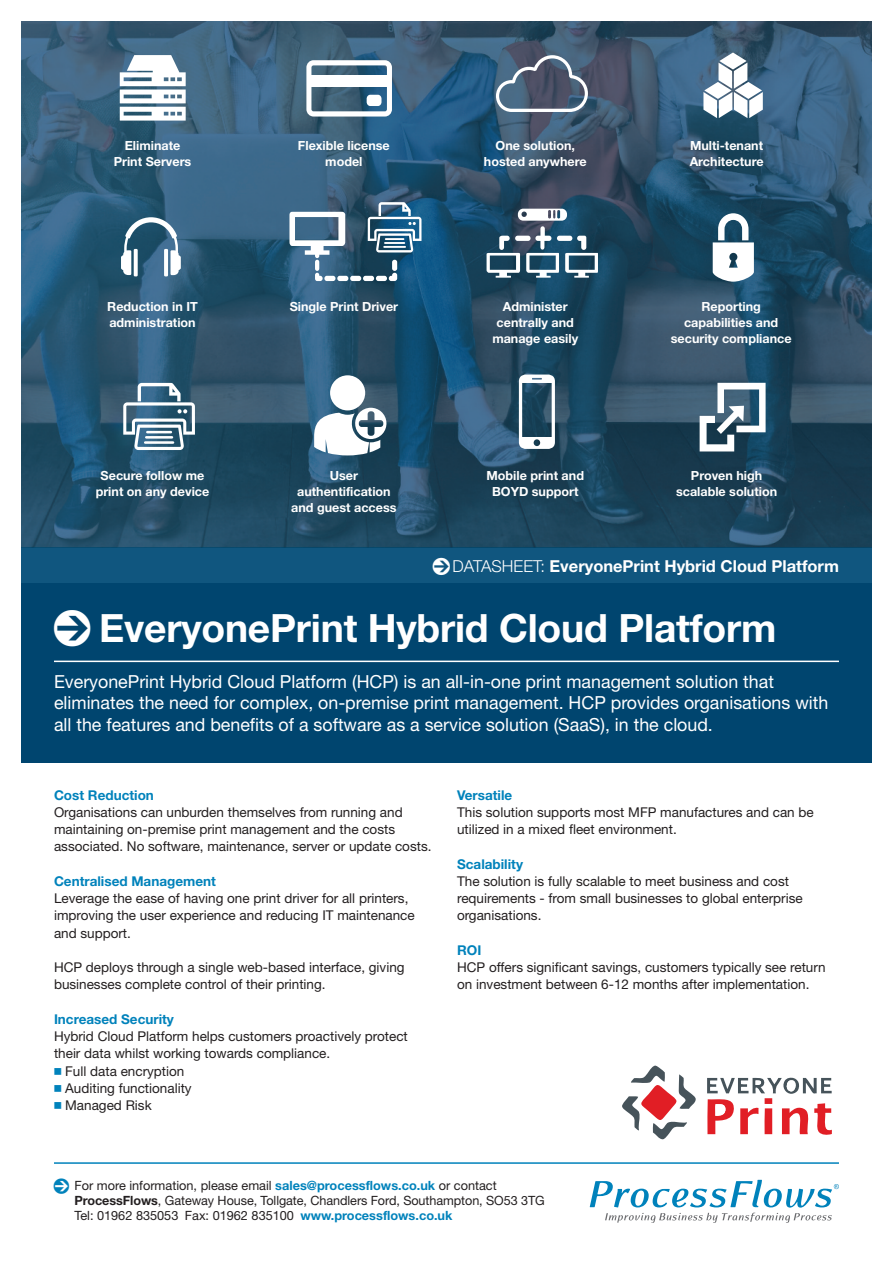
<style>
.page{position:relative;width:893px;height:1263px;background:#fff}
.page>*{position:absolute;margin:0;border:0;box-sizing:border-box;transform-origin:0 0}
.t1{font:700 39px "Helvetica Neue";letter-spacing:-.005em;color:#fff}
.t2{font:19.65px "Pointers";color:#0082bb}
.t3{font:18px/21.6px "Helvetica Neue";color:#fff}
.t4{font:700 16.5px "Helvetica Neue";color:#fff}
.t5{font:13.5px/17.2px "Helvetica Neue";color:#231f20}
.t6{font:700 13.5px "Helvetica Neue";color:#0082bb}
.t7{font:12.75px/15px "Helvetica Neue";color:#231f20}
.t8{font:700 12.6px/16px "Helvetica Neue";color:#fff;text-align:center}
.s1{font-family:"Pointers";font-weight:400;font-size:22.05px}
.s2{font-weight:300}
.s3{font-family:"Pointers";font-weight:400;font-size:46.5px}
.s4{font-weight:700;color:#0082bb}
.s5{font-weight:700}
</style>
<div class="page">
<img style="left:21px;top:21px;width:851px;height:527px">
<div style="left:21px;top:584px;width:851px;height:179px;background:#00456f"></div>
<hr style="left:54px;top:661px;width:785px;height:1px;background:#fff">
<div style="left:21px;top:548px;width:851px;height:36px;background:#10567f"></div>
<hr style="left:54px;top:1162px;width:785px;height:2px;background:#0082bb">
<svg style="left:605px;top:1213px;width:227px;height:10px"></svg>
<svg style="left:590px;top:1180px;width:249px;height:27px"></svg>
<svg style="left:622px;top:1065px;width:210px;height:75px"></svg>
<svg style="left:120px;top:55px;width:66px;height:66px"></svg>
<svg style="left:121px;top:217px;width:60px;height:58px"></svg>
<svg style="left:134px;top:249px;width:4px;height:27px"></svg>
<svg style="left:123px;top:383px;width:72px;height:67px"></svg>
<svg style="left:306px;top:60px;width:86px;height:57px"></svg>
<div style="left:367px;top:95px;width:14px;height:11px;background:#fff;border-radius:4px"></div>
<div style="left:309px;top:75px;width:80px;height:12px;background:#fff"></div>
<svg style="left:368px;top:202px;width:53px;height:50px"></svg>
<svg style="left:315px;top:273px;width:8px;height:8px"></svg>
<div style="left:363px;top:276px;width:11px;height:5px;background:#fff;border-radius:2px"></div>
<div style="left:392px;top:260px;width:5px;height:11px;background:#fff;border-radius:2px"></div>
<hr style="left:315px;top:260px;width:4px;height:11px;background:#fff;border-radius:2px">
<svg style="left:389px;top:273px;width:8px;height:8px"></svg>
<div style="left:324px;top:276px;width:11px;height:5px;background:#fff;border-radius:2px"></div>
<svg style="left:289px;top:212px;width:56px;height:46px"></svg>
<div style="left:376px;top:276px;width:11px;height:5px;background:#fff;border-radius:2px"></div>
<div style="left:350px;top:276px;width:11px;height:5px;background:#fff;border-radius:2px"></div>
<div style="left:337px;top:276px;width:11px;height:5px;background:#fff;border-radius:2px"></div>
<svg style="left:314px;top:375px;width:72px;height:80px"></svg>
<svg style="left:496px;top:55px;width:92px;height:57px;background:#637286"></svg>
<svg style="left:487px;top:209px;width:111px;height:69px"></svg>
<svg style="left:519px;top:375px;width:36px;height:74px"></svg>
<svg style="left:703px;top:52px;width:60px;height:66px"></svg>
<svg style="left:713px;top:213px;width:41px;height:69px"></svg>
<svg style="left:700px;top:383px;width:66px;height:68px"></svg>
<p class="t8" style="left:114px;top:139px;width:79px">Eliminate<br>Print Servers</p>
<p class="t8" style="left:298px;top:139px;width:93px">Flexible license model</p>
<p class="t8" style="left:484px;top:139px;width:104px">One solution, hosted anywhere</p>
<p class="t8" style="left:690px;top:139px;width:75px;text-align:left">Multi-tenant<br>Architecture</p>
<p class="t8" style="left:107px;top:300px;width:92px;text-align:left">Reduction in IT administration</p>
<p class="t8" style="left:290px;top:300px;width:110px">Single Print Driver</p>
<p class="t8" style="left:492px;top:300px;width:87px">Administer centrally and manage easily</p>
<p class="t8" style="left:671px;top:300px;width:122px">Reporting capabilities and security compliance</p>
<p class="t8" style="left:96px;top:469px;width:115px">Secure follow me print on any device</p>
<p class="t8" style="left:291px;top:469px;width:107px">User authentification and guest access</p>
<p class="t8" style="left:486px;top:469px;width:99px">Mobile print and<br>BOYD support</p>
<p class="t8" style="left:676px;top:469px;width:103px">Proven high scalable solution</p>
<p class="t4" style="left:433px;top:560px;width:408px"><span class="s1">0</span><span class="s2">DATASHEET:</span> EveryonePrint Hybrid Cloud Platform</p>
<h1 class="t1" style="left:54px;top:615px;width:724px"><span class="s3">0</span>EveryonePrint Hybrid Cloud Platform</h1>
<p class="t3" style="left:54px;top:672px;width:776px">EveryonePrint Hybrid Cloud Platform (HCP) is an all-in-one print management solution that eliminates the need for complex, on-premise print management. HCP provides organisations with all the features and benefits of a software as a service solution (SaaS), in the cloud.</p>
<p class="t6" style="left:54px;top:790px;width:101px">Cost Reduction</p>
<p class="t5" style="left:54px;top:805px;width:379px">Organisations can unburden themselves from running and maintaining on-premise print management and the costs associated. No software, maintenance, server or update costs.</p>
<p class="t6" style="left:54px;top:876px;width:163px">Centralised Management</p>
<p class="t5" style="left:54px;top:891px;width:362px">Leverage the ease of having one print driver for all printers, improving the user experience and reducing IT maintenance and support.</p>
<p class="t5" style="left:54px;top:960px;width:352px">HCP deploys through a single web-based interface, giving businesses complete control of their printing.</p>
<p class="t6" style="left:54px;top:1014px;width:121px">Increased Security</p>
<p class="t5" style="left:54px;top:1029px;width:355px">Hybrid Cloud Platform helps customers proactively protect</p>
<p class="t5" style="left:54px;top:1046px;width:278px">their data whilst working towards compliance.</p>
<p class="t5" style="left:65px;top:1063px;width:121px">Full data encryption</p>
<p class="t5" style="left:65px;top:1081px;width:128px">Auditing functionality</p>
<p class="t5" style="left:65px;top:1098px;width:88px">Managed Risk</p>
<p class="t6" style="left:457px;top:790px;width:57px">Versatile</p>
<p class="t5" style="left:457px;top:805px;width:358px">This solution supports most MFP manufactures and can be utilized in a mixed fleet environment.</p>
<p class="t6" style="left:457px;top:859px;width:67px">Scalability</p>
<p class="t5" style="left:457px;top:874px;width:347px">The solution is fully scalable to meet business and cost requirements - from small businesses to global enterprise organisations.</p>
<p class="t6" style="left:457px;top:945px;width:26px">ROI</p>
<p class="t5" style="left:457px;top:960px;width:370px">HCP offers significant savings, customers typically see return on investment between 6-12 months after implementation.</p>
<h2 class="t2" style="left:54px;top:1177px;width:19px">0</h2>
<p class="t7" style="left:74px;top:1179px;width:472px">For more information, please email <span class="s4">sales@processflows.co.uk</span> or contact<br><span class="s5">ProcessFlows</span>, Gateway House, Tollgate, Chandlers Ford, Southampton, SO53 3TG<br>Tel: 01962 835053 Fax: 01962 835100 <span class="s4">www.processflows.co.uk</span></p>
</div>
